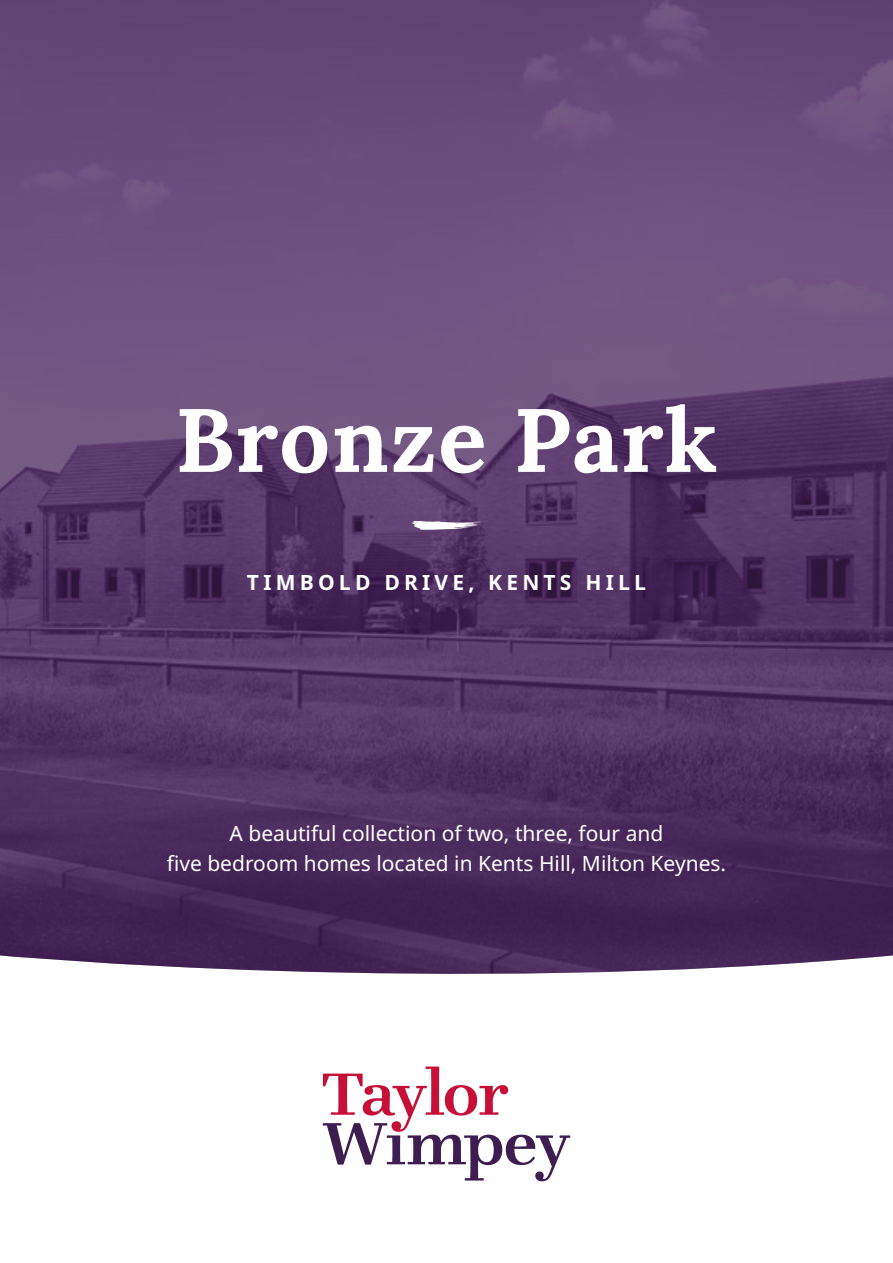
<style>
.page{position:relative;width:893px;height:1263px;background:#fff}
.page>*{position:absolute;margin:0;border:0;box-sizing:border-box;transform-origin:0 0}
.t1{font:700 89.55px "Lora";letter-spacing:.015em;color:#fff}
.t2{font:21px/30px "Noto Sans";color:#fff;text-align:center}
.t3{font:700 21px "Noto Sans";letter-spacing:.2em;color:#fff}
</style>
<div class="page">
<img style="left:0;top:0;width:893px;height:974px">
<svg style="left:323px;top:1066px;width:247px;height:115px"></svg>
<svg style="left:412px;top:521px;width:69px;height:9px"></svg>
<h1 class="t1" style="left:175px;top:372px;width:544px">Bronze Park</h1>
<p class="t3" style="left:247px;top:567px;width:400px">TIMBOLD DRIVE, KENTS HILL</p>
<p class="t2" style="left:167px;top:819px;width:561px">A beautiful collection of two, three, four and<br>five bedroom homes located in Kents Hill, Milton Keynes.</p>
</div>
